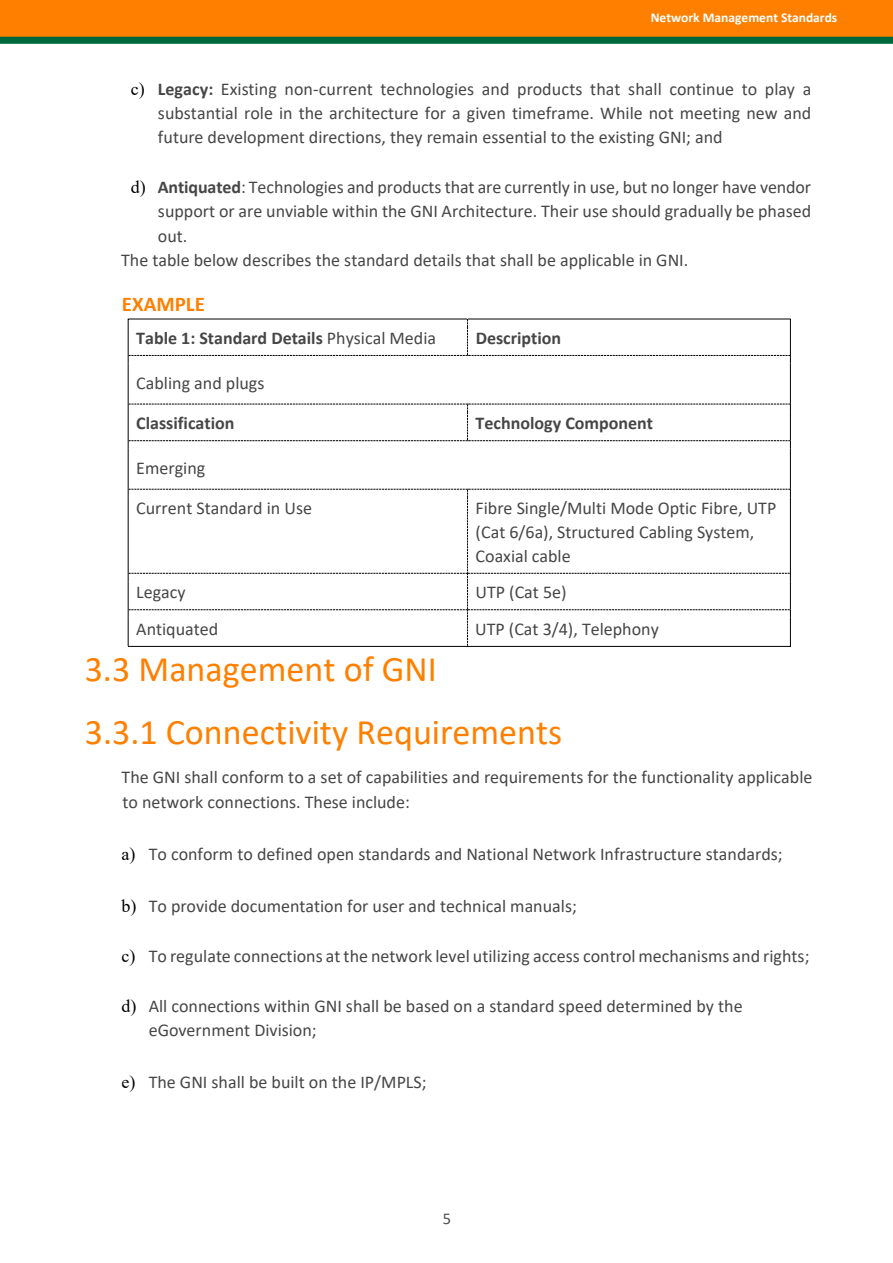
<style>
.page{position:relative;width:893px;height:1263px;background:#fff}
.page>*{position:absolute;margin:0;border:0;box-sizing:border-box;transform-origin:0 0}
.t1{font:36px/63.3px "Calibri";color:#ff8000}
.t2{font:700 21px "Calibri";color:#ff8000}
.t3{font:18px/24.3px "Calibri";color:#464646}
.t4{font:700 18px "Calibri";color:#464646}
.t5{font:16.5px "Calibri";color:#505050}
.t6{font:700 13.5px "Calibri";color:#fff}
.s1{font-family:"Times New Roman";color:#000}
.s2{font-weight:700}
.s3{font-weight:400}
</style>
<div class="page">
<div style="left:0;top:0;width:893px;height:37px;background:#ff8000"></div>
<div style="left:0;top:37px;width:893px;height:7px;background:#00683a"></div>
<svg style="left:128px;top:319px;width:663px;height:44px"></svg>
<hr style="left:128px;top:363px;width:1px;height:41px;background:#000">
<hr style="left:790px;top:363px;width:1px;height:41px;background:#000">
<svg style="left:128px;top:404px;width:663px;height:45px"></svg>
<hr style="left:128px;top:449px;width:1px;height:40px;background:#000">
<hr style="left:790px;top:449px;width:1px;height:40px;background:#000">
<svg style="left:128px;top:489px;width:663px;height:158px"></svg>
<p class="t6" style="left:651px;top:12px;width:188px">Network Management Standards</p>
<p class="t3" style="left:158px;top:78px;width:655px;text-align:justify;text-indent:-27px"><span class="s1">c)</span> <span class="s2">Legacy:</span> Existing non-current technologies and products that shall continue to play a substantial role in the architecture for a given timeframe. While not meeting new and future development directions, they remain essential to the existing GNI; and</p>
<p class="t3" style="left:131px;top:176px;width:682px"><span class="s1">d)</span> <span class="s2">Antiquated</span>: Technologies and products that are currently in use, but no longer have vendor</p>
<p class="t3" style="left:158px;top:201px;width:655px">support or are unviable within the GNI Architecture. Their use should gradually be phased</p>
<p class="t3" style="left:158px;top:225px;width:31px">out.</p>
<p class="t3" style="left:121px;top:249px;width:569px">The table below describes the standard details that shall be applicable in GNI.</p>
<p class="t2" style="left:122px;top:295px;width:85px">EXAMPLE</p>
<p class="t4" style="left:136px;top:331px;width:301px">Table 1: Standard Details <span class="s3">Physical Media</span></p>
<p class="t4" style="left:476px;top:331px;width:87px">Description</p>
<p class="t3" style="left:136px;top:372px;width:130px">Cabling and plugs</p>
<p class="t4" style="left:136px;top:416px;width:100px">Classification</p>
<p class="t4" style="left:476px;top:416px;width:179px">Technology Component</p>
<p class="t3" style="left:136px;top:457px;width:71px">Emerging</p>
<p class="t3" style="left:136px;top:498px;width:177px">Current Standard in Use</p>
<p class="t3" style="left:475px;top:498px;width:302px;line-height:23.7px">Fibre Single/Multi Mode Optic Fibre, UTP (Cat 6/6a), Structured Cabling System,<br>Coaxial cable</p>
<p class="t3" style="left:136px;top:582px;width:51px">Legacy</p>
<p class="t3" style="left:475px;top:582px;width:93px">UTP (Cat 5e)</p>
<p class="t3" style="left:136px;top:618px;width:84px">Antiquated</p>
<p class="t3" style="left:475px;top:618px;width:185px">UTP (Cat 3/4), Telephony</p>
<h1 class="t1" style="left:85px;top:640px;width:479px">3.3 Management of GNI<br>3.3.1 Connectivity Requirements</h1>
<p class="t3" style="left:122px;top:767px;width:692px">The GNI shall conform to a set of capabilities and requirements for the functionality applicable to network connections. These include:</p>
<p class="t3" style="left:122px;top:843px;width:663px"><span class="s1">a)</span> To conform to defined open standards and National Network Infrastructure standards;</p>
<p class="t3" style="left:121px;top:895px;width:457px"><span class="s1">b)</span> To provide documentation for user and technical manuals;</p>
<p class="t3" style="left:122px;top:945px;width:689px"><span class="s1">c)</span> To regulate connections at the network level utilizing access control mechanisms and rights;</p>
<p class="t3" style="left:149px;top:995px;width:595px;text-indent:-27px"><span class="s1">d)</span> All connections within GNI shall be based on a standard speed determined by the eGovernment Division;</p>
<p class="t3" style="left:122px;top:1072px;width:307px"><span class="s1">e)</span> The GNI shall be built on the IP/MPLS;</p>
<p class="t5" style="left:443px;top:1211px;width:10px">5</p>
</div>
